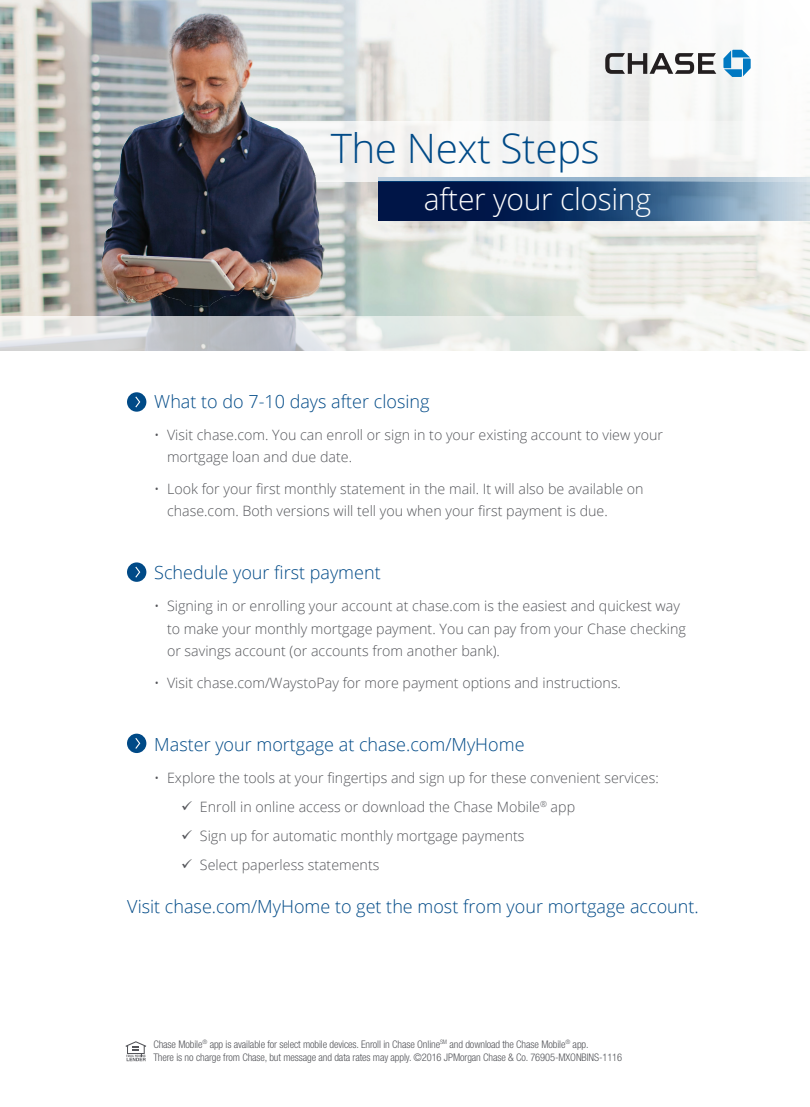
<style>
.page{position:relative;width:810px;height:1107px;background:#fff}
.page>*{position:absolute;margin:0;border:0;box-sizing:border-box;transform-origin:0 0}
.t1{font:300 40.5px "Open Sans";letter-spacing:-.01em;color:#004a87}
.t2{font:300 30px "Open Sans";letter-spacing:-.01em;color:#fff}
.t3{font:300 18px "Open Sans";color:#004a87}
.t4{font:300 14.25px/22.5px "Open Sans";color:#54555a}
.t5{font:300 condensed 10.5px/13.5px "Helvetica Neue LT Std";letter-spacing:-.01em;color:#54555a}
</style>
<div class="page">
<img style="left:0;top:0;width:810px;height:317px">
<svg style="left:728px;top:181px;width:82px;height:40px;background:#b0c5d5"></svg>
<svg style="left:322px;top:121px;width:488px;height:60px;fill:#f5f5f4"></svg>
<svg style="left:378px;top:181px;width:350px;height:40px;background:#193a69"></svg>
<img style="left:99px;top:92px;width:223px;height:225px">
<svg style="left:0;top:317px;width:810px;height:34px"></svg>
<svg style="left:127px;top:562px;width:19px;height:20px"></svg>
<svg style="left:127px;top:392px;width:19px;height:20px"></svg>
<svg style="left:126px;top:1041px;width:20px;height:20px"></svg>
<svg style="left:605px;top:53px;width:111px;height:21px"></svg>
<svg style="left:723px;top:50px;width:28px;height:27px"></svg>
<svg style="left:127px;top:734px;width:19px;height:19px"></svg>
<h1 class="t1" style="left:331px;top:121px;width:271px">The Next Steps</h1>
<h2 class="t2" style="left:424px;top:178px;width:229px">after your closing</h2>
<p class="t3" style="left:154px;top:389px;width:277px">What to do 7-10 days after closing</p>
<p class="t4" style="left:167px;top:423px;width:497px;text-indent:-13px">• Visit chase.com. You can enroll or sign in to your existing account to view your mortgage loan and due date.</p>
<p class="t4" style="left:167px;top:477px;width:478px;text-indent:-13px">• Look for your first monthly statement in the mail. It will also be available on chase.com. Both versions will tell you when your first payment is due.</p>
<p class="t3" style="left:154px;top:561px;width:228px">Schedule your first payment</p>
<p class="t4" style="left:167px;top:594px;width:520px;text-indent:-13px">• Signing in or enrolling your account at chase.com is the easiest and quickest way to make your monthly mortgage payment. You can pay from your Chase checking or savings account (or accounts from another bank).</p>
<p class="t4" style="left:154px;top:671px;width:468px">• Visit chase.com/WaystoPay for more payment options and instructions.</p>
<p class="t3" style="left:154px;top:732px;width:372px">Master your mortgage at chase.com/MyHome</p>
<p class="t4" style="left:154px;top:766px;width:506px">• Explore the tools at your fingertips and sign up for these convenient services:</p>
<p class="t4" style="left:181px;top:795px;width:395px">✓ Enroll in online access or download the Chase Mobile<sup>®</sup> app</p>
<p class="t4" style="left:181px;top:824px;width:345px">✓ Sign up for automatic monthly mortgage payments</p>
<p class="t4" style="left:181px;top:854px;width:200px">✓ Select paperless statements</p>
<p class="t3" style="left:127px;top:894px;width:573px">Visit chase.com/MyHome to get the most from your mortgage account.</p>
<p class="t5" style="left:153px;top:1037px;width:470px">Chase Mobile<sup>®</sup> app is available for select mobile devices. Enroll in Chase Online<sup>SM</sup> and download the Chase Mobile<sup>®</sup> app.<br>There is no charge from Chase, but message and data rates may apply. ©2016 JPMorgan Chase &amp; Co. 76905-MXONBINS-1116</p>
</div>
